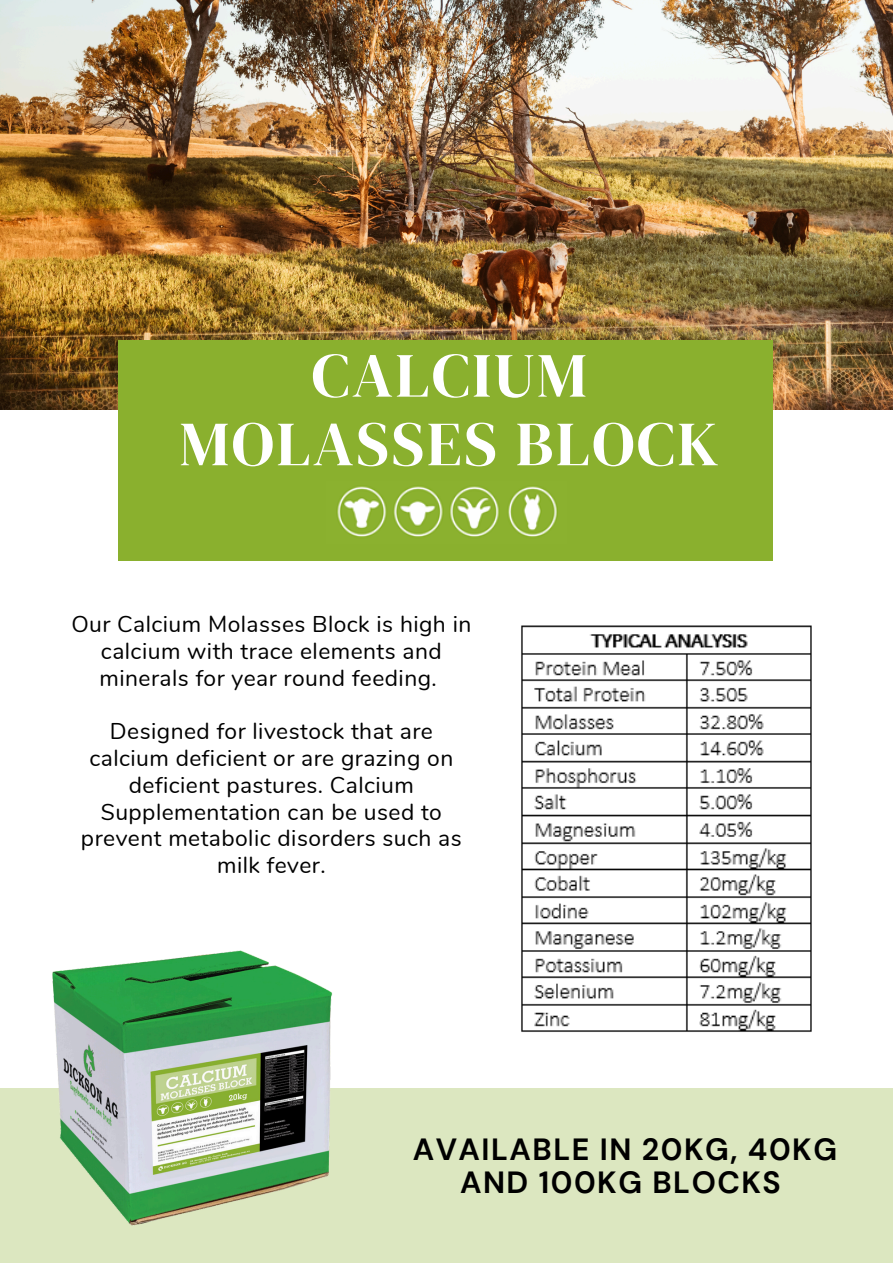
<style>
.page{position:relative;width:893px;height:1263px;background:#fff}
.page>*{position:absolute;margin:0;border:0;box-sizing:border-box;transform-origin:0 0}
.t1{font:62.85px/68.6px "DM Serif Display";letter-spacing:.04em;color:#fff;text-align:center}
.t2{font:700 30.6px/33.2px "DM Sans";letter-spacing:.05em;color:#000;text-align:center}
.t3{font:22.8px/26.8px "Nunito";letter-spacing:.02em;color:#000;text-align:center}
</style>
<div class="page">
<img style="left:0;top:0;width:893px;height:410px">
<div style="left:118px;top:340px;width:654px;height:220px;background:#8ab02e"></div>
<div style="left:0;top:1088px;width:893px;height:175px;background:#dce7c0"></div>
<img style="left:52px;top:950px;width:280px;height:276px">
<img style="left:521px;top:625px;width:291px;height:407px">
<img style="left:337px;top:486px;width:221px;height:51px">
<p class="t1" style="left:179px;top:340px;width:540px">CALCIUM<br>MOLASSES BLOCK</p>
<h1 class="t3" style="left:71px;top:611px;width:401px">Our Calcium Molasses Block is high in calcium with trace elements and minerals for year round feeding.</h1>
<p class="t3" style="left:81px;top:718px;width:382px">Designed for livestock that are calcium deficient or are grazing on deficient pastures. Calcium<br>Supplementation can be used to prevent metabolic disorders such as milk fever.</p>
<p class="t2" style="left:413px;top:1133px;width:426px">AVAILABLE IN 20KG, 40KG<br>AND 100KG BLOCKS</p>
</div>
